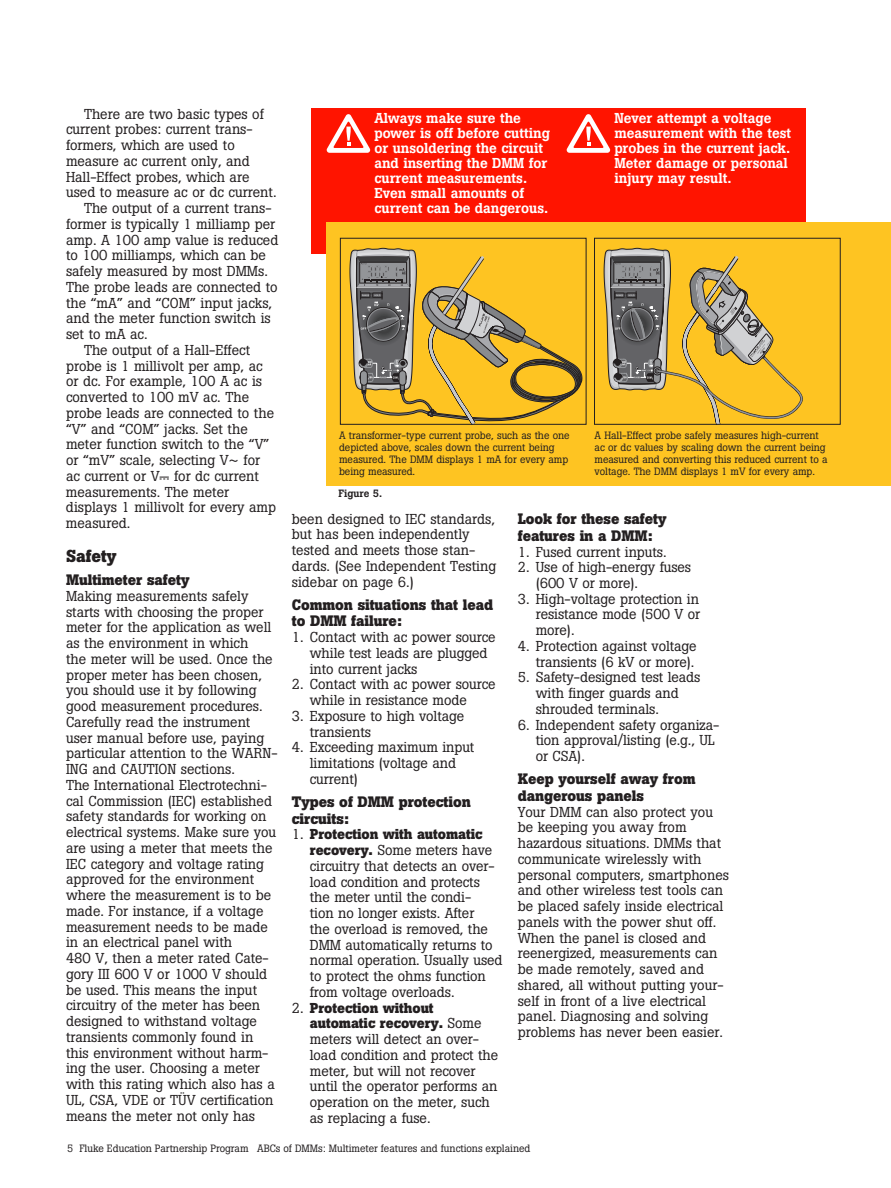
<style>
.page{position:relative;width:891px;height:1188px;background:#fff}
.page>*{position:absolute;margin:0;border:0;box-sizing:border-box;transform-origin:0 0}
.t1{font:700 17.25px "Boton Pro";color:#231f20}
.t2{font:700 15px/16.5px "Boton Pro";letter-spacing:-.005em;color:#231f20}
.t3{font:14.25px/15.8px "Boton Pro";color:#231f20}
.t4{font:500 14.25px/15px "Boton Pro";letter-spacing:-.005em;color:#fff}
.t5{font:10.5px/12px "Boton Pro";letter-spacing:-.005em;color:#231f20}
.t6{font:500 10.5px "Boton Pro";letter-spacing:-.005em;color:#231f20}
.s1{font-weight:700}
</style>
<div class="page">
<div style="left:311px;top:108px;width:494px;height:145px;background:#ff1400"></div>
<svg style="left:327px;top:114px;width:43px;height:39px"></svg>
<svg style="left:567px;top:114px;width:43px;height:39px"></svg>
<svg style="left:160px;top:477px;width:9px;height:3px"></svg>
<div style="left:326px;top:223px;width:565px;height:263px;background:#fec422"></div>
<div style="left:340px;top:238px;width:247px;height:187px;border:1px solid #231f20"></div>
<div style="left:594px;top:238px;width:247px;height:187px;border:1px solid #231f20"></div>
<svg style="left:350px;top:247px;width:232px;height:178px"></svg>
<svg style="left:604px;top:247px;width:202px;height:178px"></svg>
<p class="t3" style="left:84px;top:106px;width:181px">There are two basic types of</p>
<p class="t3" style="left:66px;top:122px;width:188px">current probes: current trans-</p>
<p class="t3" style="left:66px;top:137px;width:170px">formers, which are used to</p>
<p class="t3" style="left:66px;top:153px;width:185px">measure ac current only, and</p>
<p class="t3" style="left:66px;top:169px;width:185px">Hall-Effect probes, which are</p>
<p class="t3" style="left:66px;top:185px;width:212px">used to measure ac or dc current.</p>
<p class="t3" style="left:84px;top:200px;width:189px">The output of a current trans-</p>
<p class="t3" style="left:66px;top:216px;width:211px">former is typically 1 milliamp per</p>
<p class="t3" style="left:66px;top:232px;width:214px">amp. A 100 amp value is reduced</p>
<p class="t3" style="left:66px;top:248px;width:202px">to 100 milliamps, which can be</p>
<p class="t3" style="left:66px;top:263px;width:204px">safely measured by most DMMs.</p>
<p class="t3" style="left:66px;top:279px;width:213px">The probe leads are connected to</p>
<p class="t3" style="left:66px;top:295px;width:208px">the “mA” and “COM” input jacks,</p>
<p class="t3" style="left:66px;top:311px;width:206px">and the meter function switch is</p>
<p class="t3" style="left:66px;top:326px;width:83px">set to mA ac.</p>
<p class="t3" style="left:84px;top:342px;width:168px">The output of a Hall-Effect</p>
<p class="t3" style="left:66px;top:358px;width:198px">probe is 1 millivolt per amp, ac</p>
<p class="t3" style="left:66px;top:374px;width:198px">or dc. For example, 100 A ac is</p>
<p class="t3" style="left:66px;top:389px;width:185px">converted to 100 mV ac. The</p>
<p class="t3" style="left:66px;top:405px;width:210px">probe leads are connected to the</p>
<p class="t3" style="left:66px;top:421px;width:183px">“V” and “COM” jacks. Set the</p>
<p class="t3" style="left:66px;top:437px;width:205px">meter function switch to the “V”</p>
<p class="t3" style="left:66px;top:452px;width:196px">or “mV” scale, selecting V~ for</p>
<p class="t3" style="left:66px;top:468px;width:194px">ac current or V for dc current</p>
<p class="t3" style="left:66px;top:484px;width:165px">measurements. The meter</p>
<p class="t3" style="left:66px;top:500px;width:212px">displays 1 millivolt for every amp</p>
<p class="t3" style="left:66px;top:515px;width:66px">measured.</p>
<p class="t1" style="left:66px;top:545px;width:52px">Safety</p>
<p class="t2" style="left:66px;top:572px;width:125px">Multimeter safety</p>
<p class="t3" style="left:66px;top:588px;width:213px">Making measurements safely starts with choosing the proper meter for the application as well as the environment in which<br>the meter will be used. Once the proper meter has been chosen, you should use it by following good measurement procedures.<br>Carefully read the instrument user manual before use, paying particular attention to the WARN-<br>ING and CAUTION sections.<br>The International Electrotechni&shy;cal Commission (IEC) established safety standards for working on electrical systems. Make sure you are using a meter that meets the<br>IEC category and voltage rating approved for the environment where the measurement is to be made. For instance, if a voltage measurement needs to be made in an electrical panel with<br>480 V, then a meter rated Cate&shy;gory III 600 V or 1000 V should be used. This means the input circuitry of the meter has been designed to withstand voltage transients commonly found in this environment without harm&shy;ing the user. Choosing a meter with this rating which also has a<br>UL, CSA, VDE or TÜV certification means the meter not only has</p>
<p class="t4" style="left:374px;top:111px;width:177px">Always make sure the power is off before cutting or unsoldering the circuit and inserting the DMM for current measurements.<br>Even small amounts of current can be dangerous.</p>
<p class="t4" style="left:614px;top:111px;width:178px">Never attempt a voltage measurement with the test probes in the current jack.<br>Meter damage or personal injury may result.</p>
<p class="t5" style="left:339px;top:429px;width:232px">A transformer-type current probe, such as the one depicted above, scales down the current being measured. The DMM displays 1 mA for every amp being measured.</p>
<p class="t5" style="left:595px;top:429px;width:235px">A Hall-Effect probe safely measures high-current ac or dc values by scaling down the current being measured and converting this reduced current to a voltage. The DMM displays 1 mV for every amp.</p>
<p class="t6" style="left:339px;top:487px;width:45px">Figure 5.</p>
<p class="t3" style="left:292px;top:511px;width:206px">been designed to IEC standards, but has been independently tested and meets those stan&shy;dards. (See Independent Testing sidebar on page 6.)</p>
<p class="t2" style="left:292px;top:596px;width:203px">Common situations that lead to DMM failure:</p>
<p class="t3" style="left:310px;top:629px;width:187px;text-indent:-18px">1. Contact with ac power source while test leads are plugged into current jacks</p>
<p class="t3" style="left:310px;top:677px;width:187px;text-indent:-18px">2. Contact with ac power source while in resistance mode</p>
<p class="t3" style="left:310px;top:708px;width:156px;text-indent:-18px">3. Exposure to high voltage transients</p>
<p class="t3" style="left:310px;top:740px;width:166px;text-indent:-18px">4. Exceeding maximum input limitations (voltage and current)</p>
<p class="t2" style="left:292px;top:794px;width:181px">Types of DMM protection circuits:</p>
<p class="t3" style="left:310px;top:827px;width:194px;text-indent:-18px">1. <span class="s1">Protection with automatic recovery.</span> Some meters have circuitry that detects an over&shy;load condition and protects the meter until the condi-<br>tion no longer exists. After<br>the overload is removed, the<br>DMM automatically returns to normal operation. Usually used to protect the ohms function from voltage overloads.</p>
<p class="t3" style="left:310px;top:1000px;width:190px;text-indent:-18px">2. <span class="s1">Protection without automatic recovery.</span> Some meters will detect an over&shy;load condition and protect the meter, but will not recover until the operator performs an operation on the meter, such as replacing a fuse.</p>
<p class="t2" style="left:518px;top:511px;width:150px">Look for these safety features in a DMM:</p>
<p class="t3" style="left:518px;top:544px;width:150px">1. Fused current inputs.</p>
<p class="t3" style="left:536px;top:559px;width:157px;text-indent:-18px">2. Use of high-energy fuses (600 V or more).</p>
<p class="t3" style="left:536px;top:591px;width:166px;text-align:justify;text-indent:-18px">3. High-voltage protection in resistance mode (500 V or more).</p>
<p class="t3" style="left:518px;top:638px;width:180px;text-align:right">4. Protection against voltage transients (6 kV or more).</p>
<p class="t3" style="left:536px;top:670px;width:166px;text-indent:-18px">5. Safety-designed test leads with finger guards and shrouded terminals.</p>
<p class="t3" style="left:536px;top:717px;width:185px;text-indent:-18px">6. Independent safety organiza&shy;tion approval/listing (e.g., UL or CSA).</p>
<p class="t2" style="left:518px;top:771px;width:179px">Keep yourself away from dangerous panels</p>
<p class="t3" style="left:518px;top:804px;width:213px">Your DMM can also protect you be keeping you away from hazardous situations. DMMs that communicate wirelessly with personal computers, smartphones and other wireless test tools can be placed safely inside electrical panels with the power shut off.<br>When the panel is closed and reenergized, measurements can be made remotely, saved and shared, all without putting your&shy;self in front of a live electrical panel. Diagnosing and solving problems has never been easier.</p>
<p class="t5" style="left:67px;top:1142px;width:465px">5 Fluke Education Partnership Program ABCs of DMMs: Multimeter features and functions explained</p>
</div>
